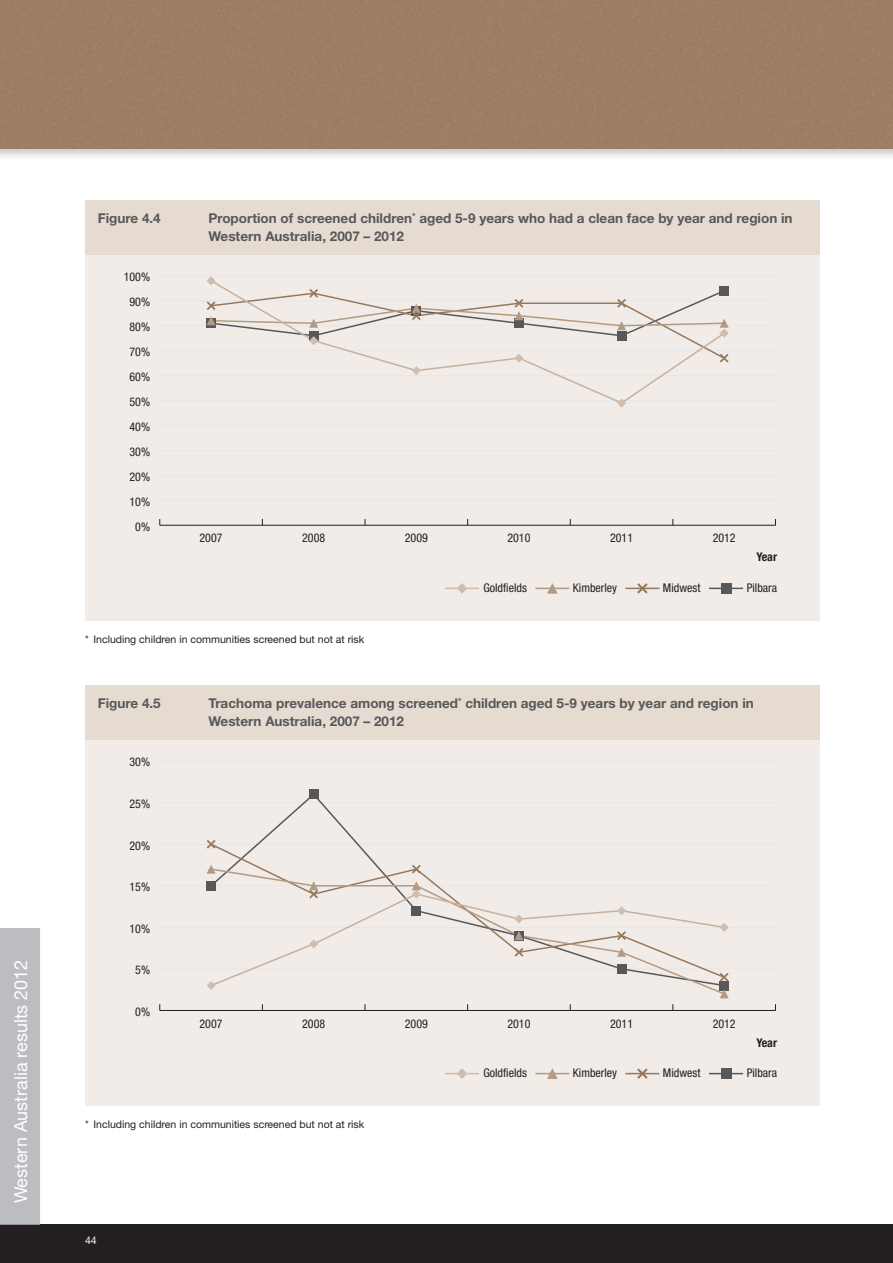
<style>
.page{position:relative;width:893px;height:1263px;background:#fff}
.page>*{position:absolute;margin:0;border:0;box-sizing:border-box;transform-origin:0 0}
.t1{font:18px "Helvetica Neue";color:#fff}
.t2{font:700 13.5px/18px "Helvetica Neue";color:#57585a}
.t3{font:condensed 12px "Helvetica Neue";color:#231f20}
.t4{font:700 condensed 12px "Helvetica Neue";color:#231f20}
.table_footnote_noNum{font:10.5px "Helvetica Neue";color:#231f20}
.t5{font:10.5px "Helvetica Neue";color:#fff}
</style>
<div class="page">
<div style="left:0;top:1225px;width:893px;height:38px;background:#231f20"></div>
<div style="left:0;top:0;width:893px;height:161px;background:#231f20;opacity:.25"></div>
<div style="left:0;top:0;width:889px;height:149px;background:#9c7e64"></div>
<hr style="left:889px;top:0;width:4px;height:161px;background:#231f20;opacity:.25">
<div style="left:85px;top:200px;width:734px;height:55px;background:#e6dbd1"></div>
<div style="left:85px;top:255px;width:734px;height:366px;background:#f1ece7"></div>
<hr style="left:160px;top:525px;width:615px;height:1px;background:#231f20">
<hr style="left:160px;top:500px;width:615px;height:1px;background:#e6e7e9">
<hr style="left:160px;top:475px;width:615px;height:1px;background:#e6e7e9">
<hr style="left:160px;top:450px;width:615px;height:1px;background:#e6e7e9">
<hr style="left:160px;top:425px;width:615px;height:1px;background:#e6e7e9">
<hr style="left:160px;top:400px;width:615px;height:1px;background:#e6e7e9">
<hr style="left:160px;top:375px;width:615px;height:1px;background:#e6e7e9">
<hr style="left:160px;top:350px;width:615px;height:1px;background:#e6e7e9">
<hr style="left:160px;top:325px;width:615px;height:1px;background:#e6e7e9">
<hr style="left:160px;top:300px;width:615px;height:1px;background:#e6e7e9">
<hr style="left:160px;top:275px;width:615px;height:1px;background:#e6e7e9">
<svg style="left:207px;top:276px;width:522px;height:131px"></svg>
<hr style="left:709px;top:588px;width:34px;height:1px;background:#57585a">
<div style="left:721px;top:583px;width:10px;height:11px;background:#57585a"></div>
<hr style="left:535px;top:588px;width:34px;height:1px;background:#b39a84">
<svg style="left:547px;top:583px;width:11px;height:11px"></svg>
<hr style="left:445px;top:588px;width:34px;height:1px;background:#d0bdaf">
<svg style="left:457px;top:583px;width:10px;height:11px"></svg>
<hr style="left:625px;top:588px;width:34px;height:1px;background:#98785d">
<svg style="left:637px;top:583px;width:11px;height:11px"></svg>
<div style="left:85px;top:685px;width:734px;height:55px;background:#e6dbd1"></div>
<div style="left:85px;top:740px;width:734px;height:366px;background:#f1ece7"></div>
<hr style="left:160px;top:1010px;width:615px;height:1px;background:#231f20">
<hr style="left:160px;top:968px;width:615px;height:1px;background:#e6e7e9">
<hr style="left:160px;top:927px;width:615px;height:1px;background:#e6e7e9">
<hr style="left:160px;top:885px;width:615px;height:1px;background:#e6e7e9">
<hr style="left:160px;top:844px;width:615px;height:1px;background:#e6e7e9">
<hr style="left:160px;top:802px;width:615px;height:1px;background:#e6e7e9">
<hr style="left:160px;top:761px;width:615px;height:1px;background:#e6e7e9">
<div style="left:309px;top:790px;width:9px;height:9px;background:#57585a"></div>
<svg style="left:207px;top:792px;width:522px;height:206px"></svg>
<hr style="left:709px;top:1073px;width:34px;height:1px;background:#57585a">
<div style="left:721px;top:1068px;width:10px;height:11px;background:#57585a"></div>
<hr style="left:535px;top:1073px;width:34px;height:1px;background:#b39a84">
<svg style="left:547px;top:1068px;width:11px;height:11px"></svg>
<hr style="left:445px;top:1073px;width:34px;height:1px;background:#d0bdaf">
<svg style="left:457px;top:1068px;width:10px;height:11px"></svg>
<hr style="left:625px;top:1073px;width:34px;height:1px;background:#98785d">
<svg style="left:637px;top:1068px;width:11px;height:11px"></svg>
<div style="left:0;top:928px;width:40px;height:297px;background:#bcbdc0"></div>
<h1 class="t1" style="left:10px;top:1203px;width:245px;rotate:-90deg">Western Australia results 2012</h1>
<p class="t2" style="left:98px;top:209px;width:65px">Figure 4.4</p>
<p class="t2" style="left:208px;top:209px;width:586px">Proportion of screened children<sup>*</sup> aged 5‑9 years who had a clean face by year and region in<br>Western Australia, 2007 – 2012</p>
<p class="t3" style="left:124px;top:270px;width:28px">100%</p>
<p class="t3" style="left:130px;top:295px;width:22px">90%</p>
<p class="t3" style="left:130px;top:320px;width:22px">80%</p>
<p class="t3" style="left:130px;top:345px;width:22px">70%</p>
<p class="t3" style="left:130px;top:370px;width:22px">60%</p>
<p class="t3" style="left:130px;top:395px;width:22px">50%</p>
<p class="t3" style="left:130px;top:420px;width:22px">40%</p>
<p class="t3" style="left:130px;top:445px;width:22px">30%</p>
<p class="t3" style="left:130px;top:469px;width:22px">20%</p>
<p class="t3" style="left:130px;top:494px;width:22px">10%</p>
<p class="t3" style="left:135px;top:519px;width:16px">0%</p>
<p class="t3" style="left:200px;top:531px;width:25px">2007</p>
<p class="t3" style="left:302px;top:531px;width:25px">2008</p>
<p class="t3" style="left:405px;top:531px;width:25px">2009</p>
<p class="t3" style="left:507px;top:531px;width:25px">2010</p>
<p class="t3" style="left:610px;top:531px;width:25px">2011</p>
<p class="t3" style="left:713px;top:531px;width:25px">2012</p>
<p class="t4" style="left:756px;top:550px;width:22px">Year</p>
<p class="t3" style="left:483px;top:581px;width:45px">Goldfields</p>
<p class="t3" style="left:573px;top:581px;width:46px">Kimberley</p>
<p class="t3" style="left:663px;top:581px;width:39px">Midwest</p>
<p class="t3" style="left:747px;top:581px;width:32px">Pilbara</p>
<p class="table_footnote_noNum" style="left:85px;top:633px;width:281px">* Including children in communities screened but not at risk</p>
<p class="t2" style="left:98px;top:694px;width:65px">Figure 4.5</p>
<p class="t2" style="left:208px;top:694px;width:547px">Trachoma prevalence among screened<sup>*</sup> children aged 5‑9 years by year and region in<br>Western Australia, 2007 – 2012</p>
<p class="t3" style="left:130px;top:755px;width:22px">30%</p>
<p class="t3" style="left:130px;top:797px;width:22px">25%</p>
<p class="t3" style="left:130px;top:838px;width:22px">20%</p>
<p class="t3" style="left:130px;top:880px;width:22px">15%</p>
<p class="t3" style="left:130px;top:921px;width:22px">10%</p>
<p class="t3" style="left:135px;top:963px;width:16px">5%</p>
<p class="t3" style="left:135px;top:1004px;width:16px">0%</p>
<p class="t3" style="left:200px;top:1016px;width:25px">2007</p>
<p class="t3" style="left:302px;top:1016px;width:25px">2008</p>
<p class="t3" style="left:405px;top:1016px;width:25px">2009</p>
<p class="t3" style="left:507px;top:1016px;width:25px">2010</p>
<p class="t3" style="left:610px;top:1016px;width:25px">2011</p>
<p class="t3" style="left:713px;top:1016px;width:25px">2012</p>
<p class="t4" style="left:756px;top:1035px;width:22px">Year</p>
<p class="t3" style="left:483px;top:1066px;width:45px">Goldfields</p>
<p class="t3" style="left:573px;top:1066px;width:46px">Kimberley</p>
<p class="t3" style="left:663px;top:1066px;width:39px">Midwest</p>
<p class="t3" style="left:747px;top:1066px;width:32px">Pilbara</p>
<p class="table_footnote_noNum" style="left:85px;top:1118px;width:281px">* Including children in communities screened but not at risk</p>
<p class="t5" style="left:85px;top:1234px;width:13px">44</p>
</div>
